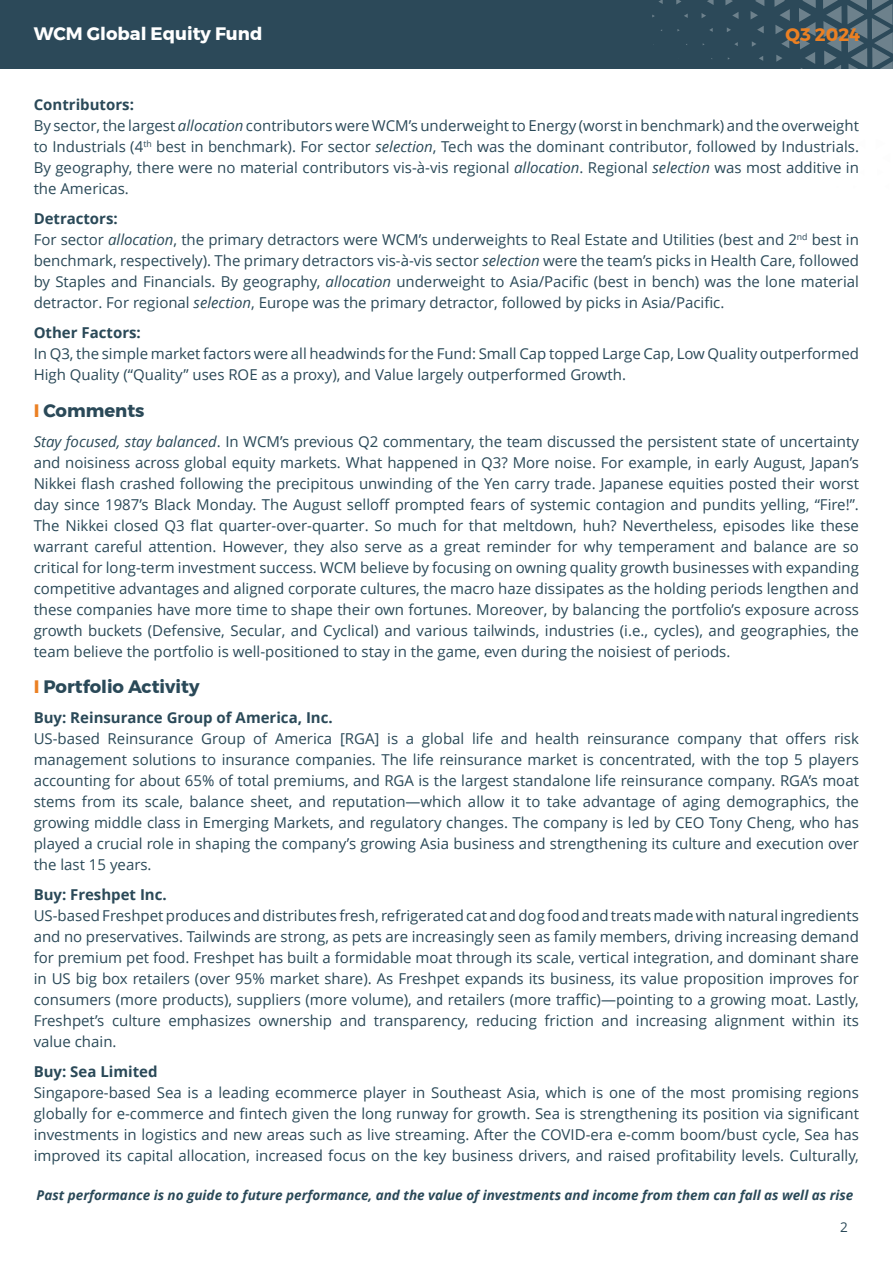
<style>
.page{position:relative;width:893px;height:1263px;background:#fff}
.page>*{position:absolute;margin:0;border:0;box-sizing:border-box;transform-origin:0 0}
.t1{font:700 18px "Montserrat";color:#2a4958}
.t2{font:700 18px "Montserrat";color:#fff}
.t3{font:700 18px "Montserrat";color:#eb8023}
.t4{font:15px/21px "Open Sans";color:#2a4958;text-align:justify}
.t5{font:700 15px "Open Sans";color:#2a4958}
.t6{font:italic 700 13.5px "Open Sans";color:#2a4958}
.t7{font:13.5px "Open Sans";color:#2a4958}
.s1{font-style:italic}
.s2{color:#eb8023}
</style>
<div class="page">
<div style="left:0;top:0;width:893px;height:69px;background:#2c4959"></div>
<svg style="left:684px;top:14px;width:4px;height:4px"></svg>
<svg style="left:701px;top:13px;width:5px;height:5px"></svg>
<svg style="left:659px;top:0;width:4px;height:4px"></svg>
<svg style="left:676px;top:0;width:5px;height:5px"></svg>
<svg style="left:707px;top:0;width:7px;height:5px"></svg>
<svg style="left:727px;top:27px;width:4px;height:5px"></svg>
<svg style="left:725px;top:0;width:8px;height:5px"></svg>
<svg style="left:732px;top:12px;width:7px;height:7px"></svg>
<svg style="left:752px;top:41px;width:4px;height:6px"></svg>
<svg style="left:759px;top:56px;width:4px;height:5px"></svg>
<svg style="left:757px;top:26px;width:7px;height:7px"></svg>
<svg style="left:776px;top:55px;width:6px;height:7px"></svg>
<svg style="left:750px;top:0;width:14px;height:19px"></svg>
<svg style="left:774px;top:0;width:16px;height:48px"></svg>
<svg style="left:799px;top:0;width:17px;height:69px"></svg>
<svg style="left:823px;top:0;width:70px;height:69px"></svg>
<p class="t2" style="left:34px;top:20px;width:230px">WCM Global Equity Fund</p>
<p class="t3" style="left:785px;top:20px;width:76px">Q3 2024</p>
<p class="t5" style="left:34px;top:94px;width:102px">Contributors:</p>
<p class="t4" style="left:34px;top:115px;width:827px">By sector, the largest <span class="s1">allocation</span> contributors were WCM’s underweight to Energy (worst in benchmark) and the overweight to Industrials (4<sup>th</sup> best in benchmark). For sector <span class="s1">selection</span>, Tech was the dominant contributor, followed by Industrials.<br>By geography, there were no material contributors vis-à-vis regional <span class="s1">allocation</span>. Regional <span class="s1">selection</span> was most additive in the Americas.</p>
<p class="t5" style="left:34px;top:208px;width:86px">Detractors:</p>
<p class="t4" style="left:34px;top:229px;width:827px">For sector <span class="s1">allocation</span>, the primary detractors were WCM’s underweights to Real Estate and Utilities (best and 2<sup>nd</sup> best in benchmark, respectively). The primary detractors vis-à-vis sector <span class="s1">selection</span> were the team’s picks in Health Care, followed by Staples and Financials. By geography, <span class="s1">allocation</span> underweight to Asia/Pacific (best in bench) was the lone material detractor. For regional <span class="s1">selection</span>, Europe was the primary detractor, followed by picks in Asia/Pacific.</p>
<p class="t5" style="left:34px;top:322px;width:109px">Other Factors:</p>
<p class="t4" style="left:34px;top:343px;width:827px">In Q3, the simple market factors were all headwinds for the Fund: Small Cap topped Large Cap, Low Quality outperformed<br>High Quality (“Quality” uses ROE as a proxy), and Value largely outperformed Growth.</p>
<p class="t1" style="left:34px;top:396px;width:112px"><span class="s2">I</span> Comments</p>
<p class="t4" style="left:34px;top:430px;width:827px"><span class="s1">Stay focused, stay balanced</span>. In WCM’s previous Q2 commentary, the team discussed the persistent state of uncertainty and noisiness across global equity markets. What happened in Q3? More noise. For example, in early August, Japan’s Nikkei flash crashed following the precipitous unwinding of the Yen carry trade. Japanese equities posted their worst day since 1987’s Black Monday. The August selloff prompted fears of systemic contagion and pundits yelling, “Fire!”.<br>The Nikkei closed Q3 flat quarter-over-quarter. So much for that meltdown, huh? Nevertheless, episodes like these warrant careful attention. However, they also serve as a great reminder for why temperament and balance are so critical for long-term investment success. WCM believe by focusing on owning quality growth businesses with expanding competitive advantages and aligned corporate cultures, the macro haze dissipates as the holding periods lengthen and these companies have more time to shape their own fortunes. Moreover, by balancing the portfolio’s exposure across growth buckets (Defensive, Secular, and Cyclical) and various tailwinds, industries (i.e., cycles), and geographies, the team believe the portfolio is well-positioned to stay in the game, even during the noisiest of periods.</p>
<p class="t1" style="left:34px;top:672px;width:167px"><span class="s2">I</span> Portfolio Activity</p>
<p class="t5" style="left:34px;top:707px;width:301px">Buy: Reinsurance Group of America, Inc.</p>
<p class="t4" style="left:34px;top:728px;width:827px">US-based Reinsurance Group of America [RGA] is a global life and health reinsurance company that offers risk management solutions to insurance companies. The life reinsurance market is concentrated, with the top 5 players accounting for about 65% of total premiums, and RGA is the largest standalone life reinsurance company. RGA’s moat stems from its scale, balance sheet, and reputation—which allow it to take advantage of aging demographics, the growing middle class in Emerging Markets, and regulatory changes. The company is led by CEO Tony Cheng, who has played a crucial role in shaping the company’s growing Asia business and strengthening its culture and execution over the last 15 years.</p>
<p class="t5" style="left:34px;top:884px;width:135px">Buy: Freshpet Inc.</p>
<p class="t4" style="left:34px;top:905px;width:827px">US-based Freshpet produces and distributes fresh, refrigerated cat and dog food and treats made with natural ingredients and no preservatives. Tailwinds are strong, as pets are increasingly seen as family members, driving increasing demand for premium pet food. Freshpet has built a formidable moat through its scale, vertical integration, and dominant share in US big box retailers (over 95% market share). As Freshpet expands its business, its value proposition improves for consumers (more products), suppliers (more volume), and retailers (more traffic)—pointing to a growing moat. Lastly, Freshpet’s culture emphasizes ownership and transparency, reducing friction and increasing alignment within its value chain.</p>
<p class="t5" style="left:34px;top:1061px;width:125px">Buy: Sea Limited</p>
<p class="t4" style="left:34px;top:1082px;width:827px">Singapore-based Sea is a leading ecommerce player in Southeast Asia, which is one of the most promising regions globally for e-commerce and fintech given the long runway for growth. Sea is strengthening its position via significant investments in logistics and new areas such as live streaming. After the COVID-era e-comm boom/bust cycle, Sea has improved its capital allocation, increased focus on the key business drivers, and raised profitability levels. Culturally,</p>
<p class="t6" style="left:37px;top:1186px;width:818px">Past performance is no guide to future performance, and the value of investments and income from them can fall as well as rise</p>
<p class="t7" style="left:840px;top:1217px;width:9px">2</p>
</div>
